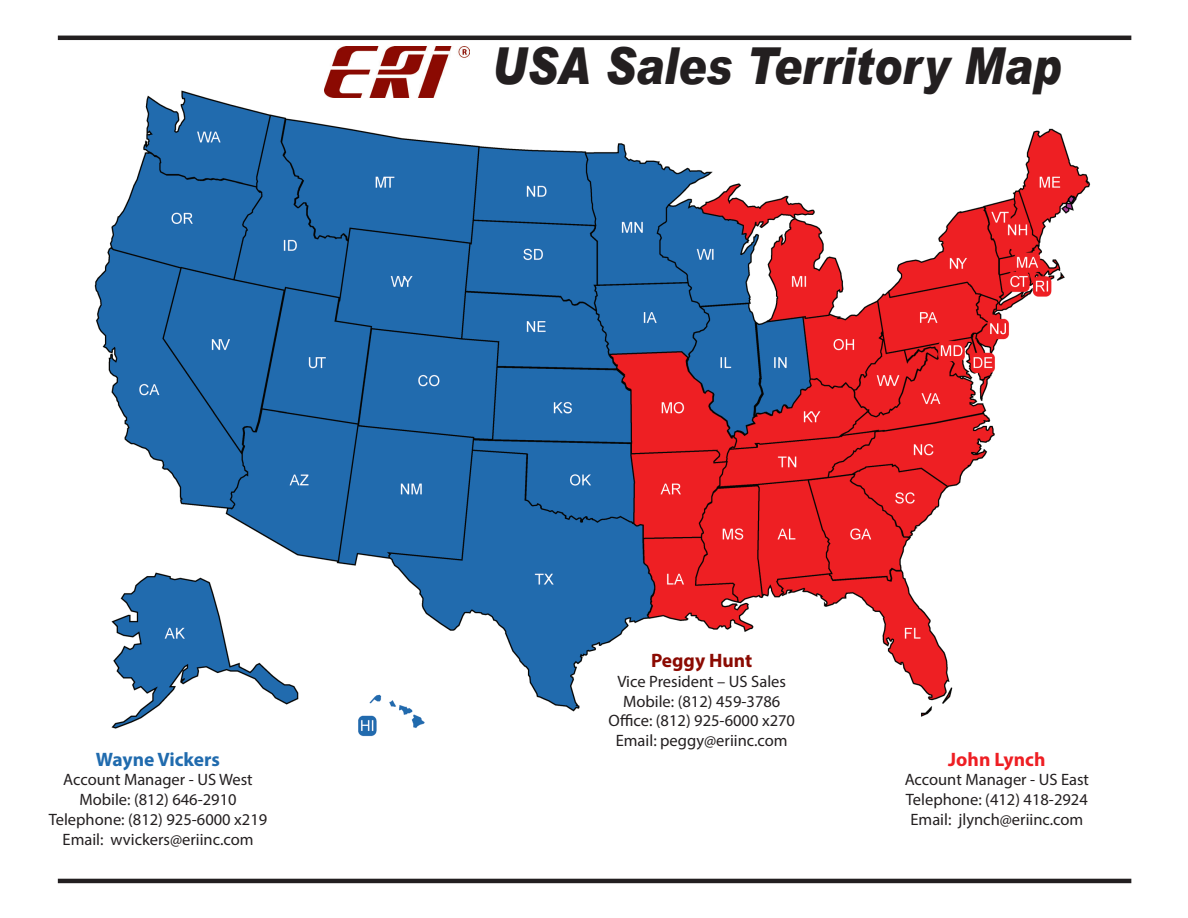
<style>
.page{position:relative;width:1188px;height:918px;background:#fff}
.page>*{position:absolute;margin:0;border:0;box-sizing:border-box;transform-origin:0 0}
.t1{font:italic 900 51px "Arial";color:#231f20;scale:.83 1}
.t2{font:700 19.5px "Myriad Pro";color:#206bae}
.t3{font:700 19.5px "Myriad Pro";color:#ee1e23}
.t4{font:700 19.5px "Myriad Pro";color:#8b0a02}
.t5{font:16.5px/19.8px "Myriad Pro";color:#231f20;text-align:center}
</style>
<div class="page">
<img style="left:94px;top:90px;width:997px;height:647px">
<img style="left:324px;top:47px;width:146px;height:51px">
<hr style="left:58px;top:36px;width:1073px;height:4px;background:#231f20">
<hr style="left:58px;top:879px;width:1073px;height:4px;background:#231f20">
<p class="t2" style="left:96px;top:746px;width:126px">Wayne Vickers</p>
<p class="t5" style="left:49px;top:770px;width:220px">Account Manager - US West<br>Mobile: (812) 646-2910<br>Telephone: (812) 925-6000 x219<br>Email: wvickers@eriinc.com</p>
<h1 class="t1" style="left:491px;top:34px;width:689px">USA Sales Territory Map</h1>
<p class="t4" style="left:651px;top:648px;width:103px">Peggy Hunt</p>
<p class="t5" style="left:608px;top:671px;width:188px">Vice President – US Sales<br>Mobile: (812) 459-3786<br>Office: (812) 925-6000 x270<br>Email: peggy@eriinc.com</p>
<p class="t3" style="left:948px;top:746px;width:99px">John Lynch</p>
<p class="t5" style="left:905px;top:770px;width:186px;text-align:justify">Account Manager - US East Telephone: (412) 418-2924<br>Email: jlynch@eriinc.com</p>
</div>
